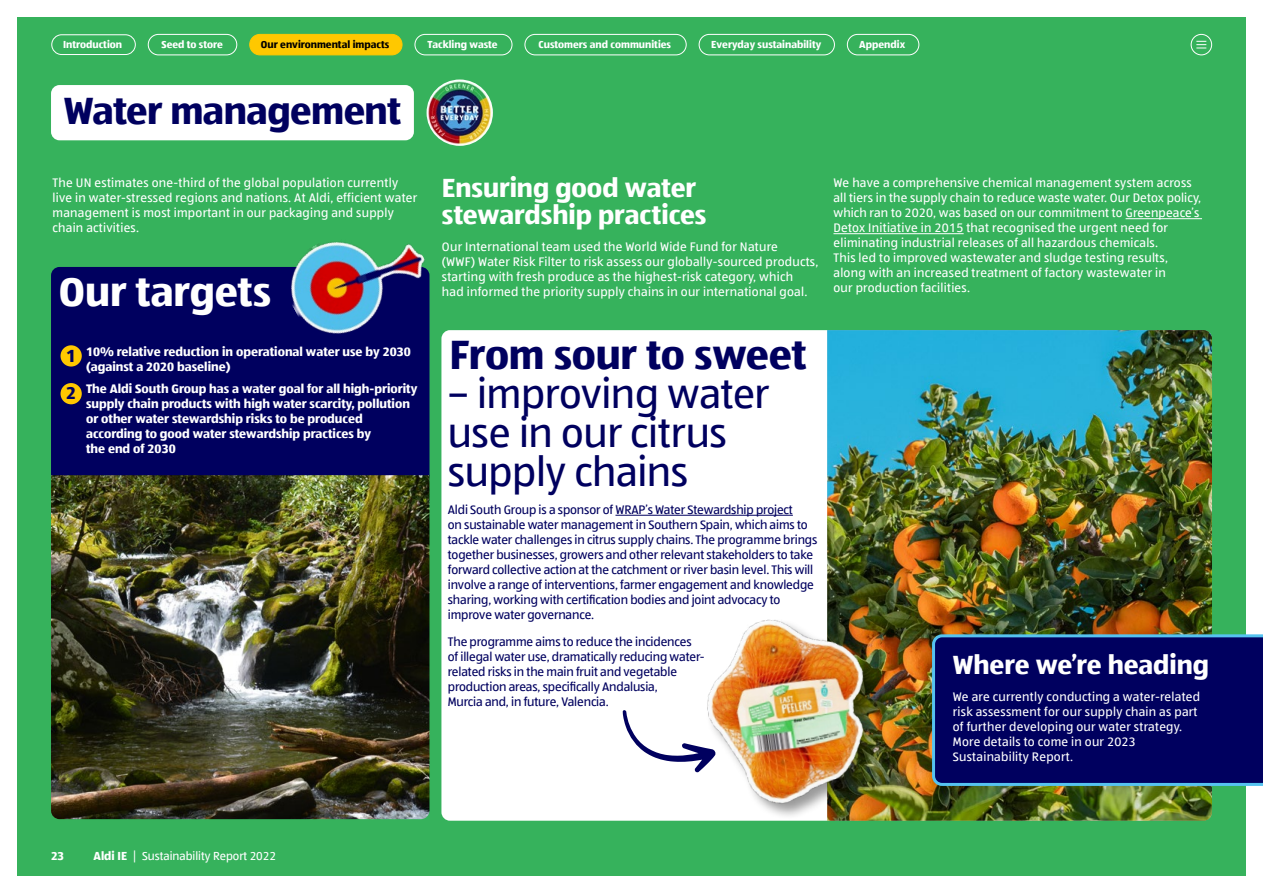
<style>
.page{position:relative;width:1263px;height:893px;background:#fff}
.page>*{position:absolute;margin:0;border:0;box-sizing:border-box;transform-origin:0 0}
.t1{font:42px/39px "ALDISUED Office";letter-spacing:-.01em;color:#00005f}
.t2{font:700 42px "ALDISUED Office";letter-spacing:-.005em;color:#00005f}
.t3{font:700 42px "ALDISUED Office";color:#fff}
.t4{font:700 39px "ALDISUED Office";letter-spacing:-.015em;color:#00005f}
.t5{font:700 27px/27px "ALDISUED Office";color:#fff}
.t6{font:700 18px/37.8px "ALDISUED Office";color:#00005f}
.t7{font:12.75px/15px "ALDISUED Office";letter-spacing:.02em;color:#fff}
.t8{font:12.75px/15px "ALDISUED Office";letter-spacing:-.01em;color:#00005f}
.t9{font:700 12.75px/15px "ALDISUED Office";color:#fff}
.t10{font:12px "ALDISUED Office";color:#fff}
.t11{font:700 12px "ALDISUED Office";color:#fff}
.t12{font:700 10.5px "ALDISUED Office";color:#fff}
.t13{font:700 10.5px "ALDISUED Office";color:#000}
.s1{font-weight:700}
</style>
<div class="page">
<div style="left:17px;top:17px;width:1229px;height:859px;background:#36b25c"></div>
<div style="left:51px;top:85px;width:363px;height:55px;background:#fff;border-radius:9px"></div>
<div style="left:51px;top:267px;width:378px;height:208px;background:#00005f"></div>
<img style="left:272px;top:242px;width:158px;height:109px">
<div style="left:61px;top:345px;width:21px;height:22px;background:#ffc800;border-radius:50%"></div>
<div style="left:61px;top:383px;width:21px;height:21px;background:#ffc800;border-radius:50%"></div>
<img style="left:827px;top:330px;width:385px;height:491px">
<img style="left:51px;top:475px;width:378px;height:344px">
<div style="left:441px;top:330px;width:386px;height:491px;background:#fff"></div>
<hr style="left:615px;top:515px;width:178px;height:1px;background:#00005f">
<svg style="left:930px;top:633px;width:333px;height:154px;background:#060b64"></svg>
<hr style="left:1125px;top:218px;width:77px;height:1px;background:#fff">
<hr style="left:833px;top:233px;width:131px;height:1px;background:#fff">
<img style="left:427px;top:80px;width:66px;height:66px;border-radius:33px">
<img style="left:686px;top:600px;width:212px;height:219px">
<svg style="left:622px;top:710px;width:94px;height:63px;background:#d8d8e6"></svg>
<div style="left:51px;top:34px;width:85px;height:21px;border:1px solid #fff;border-radius:10px"></div>
<div style="left:415px;top:34px;width:97px;height:21px;border:1px solid #fff;border-radius:10px"></div>
<div style="left:250px;top:34px;width:152px;height:21px;background:#ffc800;border-radius:10px"></div>
<div style="left:249px;top:34px;width:153px;height:21px;border:1px solid #ffc800;border-radius:10px"></div>
<div style="left:524px;top:34px;width:162px;height:21px;border:1px solid #fff;border-radius:10px"></div>
<div style="left:699px;top:34px;width:136px;height:21px;border:1px solid #fff;border-radius:10px"></div>
<div style="left:847px;top:34px;width:72px;height:21px;border:1px solid #fff;border-radius:10px"></div>
<div style="left:148px;top:34px;width:89px;height:21px;border:1px solid #fff;border-radius:10px"></div>
<div style="left:1191px;top:34px;width:21px;height:21px;border:1px solid #fff;border-radius:50%"></div>
<svg style="left:1196px;top:41px;width:10px;height:8px"></svg>
<p class="t12" style="left:63px;top:37px;width:60px">Introduction</p>
<p class="t12" style="left:161px;top:37px;width:63px">Seed to store</p>
<p class="t13" style="left:261px;top:37px;width:130px">Our environmental impacts</p>
<p class="t12" style="left:427px;top:37px;width:72px">Tackling waste</p>
<p class="t12" style="left:538px;top:37px;width:134px">Customers and communities</p>
<p class="t12" style="left:711px;top:37px;width:111px">Everyday sustainability</p>
<p class="t12" style="left:859px;top:37px;width:47px">Appendix</p>
<h2 class="t4" style="left:64px;top:84px;width:339px">Water management</h2>
<p class="t7" style="left:53px;top:175px;width:366px">The UN estimates one-third of the global population currently live in water-stressed regions and nations. At Aldi, efficient water management is most important in our packaging and supply chain activities.</p>
<h3 class="t5" style="left:442px;top:173px;width:266px">Ensuring good water stewardship practices</h3>
<p class="t7" style="left:442px;top:239px;width:378px">Our International team used the World Wide Fund for Nature<br>(WWF) Water Risk Filter to risk assess our globally-sourced products, starting with fresh produce as the highest-risk category, which</p>
<h1 class="t3" style="left:59px;top:263px;width:214px">Our targets</h1>
<p class="t7" style="left:442px;top:284px;width:367px">had informed the priority supply chains in our international goal.</p>
<p class="t9" style="left:86px;top:344px;width:326px">10% relative reduction in operational water use by 2030 (against a 2020 baseline)</p>
<p class="t9" style="left:86px;top:381px;width:333px">The Aldi South Group has a water goal for all high-priority supply chain products with high water scarcity, pollution or other water stewardship risks to be produced according to good water stewardship practices by<br>the end of 2030</p>
<h3 class="t6" style="left:66px;top:336px;width:11px">1<br>2</h3>
<h1 class="t2" style="left:449px;top:326px;width:359px">From sour to sweet</h1>
<h1 class="t1" style="left:448px;top:373px;width:323px">– improving water use in our citrus supply chains</h1>
<p class="t8" style="left:448px;top:501px;width:371px">Aldi South Group is a sponsor of WRAP’s Water Stewardship project<br>on sustainable water management in Southern Spain, which aims to tackle water challenges in citrus supply chains. The programme brings together businesses, growers and other relevant stakeholders to take forward collective action at the catchment or river basin level. This will involve a range of interventions, farmer engagement and knowledge sharing, working with certification bodies and joint advocacy to improve water governance.</p>
<p class="t8" style="left:448px;top:634px;width:258px">The programme aims to reduce the incidences of illegal water use, dramatically reducing water&shy;related risks in the main fruit and vegetable production areas, specifically Andalusia,<br>Murcia and, in future, Valencia.</p>
<p class="t7" style="left:833px;top:175px;width:369px">We have a comprehensive chemical management system across all tiers in the supply chain to reduce waste water. Our Detox policy, which ran to 2020, was based on our commitment to Greenpeace’s Detox Initiative in 2015 that recognised the urgent need for eliminating industrial releases of all hazardous chemicals.<br>This led to improved wastewater and sludge testing results, along with an increased treatment of factory wastewater in<br>our production facilities.</p>
<h3 class="t5" style="left:953px;top:650px;width:258px">Where we’re heading</h3>
<p class="t7" style="left:953px;top:689px;width:249px">We are currently conducting a water-related risk assessment for our supply chain as part of further developing our water strategy.<br>More details to come in our 2023<br>Sustainability Report.</p>
<p class="t11" style="left:51px;top:847px;width:15px">23</p>
<p class="t10" style="left:94px;top:848px;width:184px"><span class="s1">Aldi IE</span> | Sustainability Report 2022</p>
</div>
